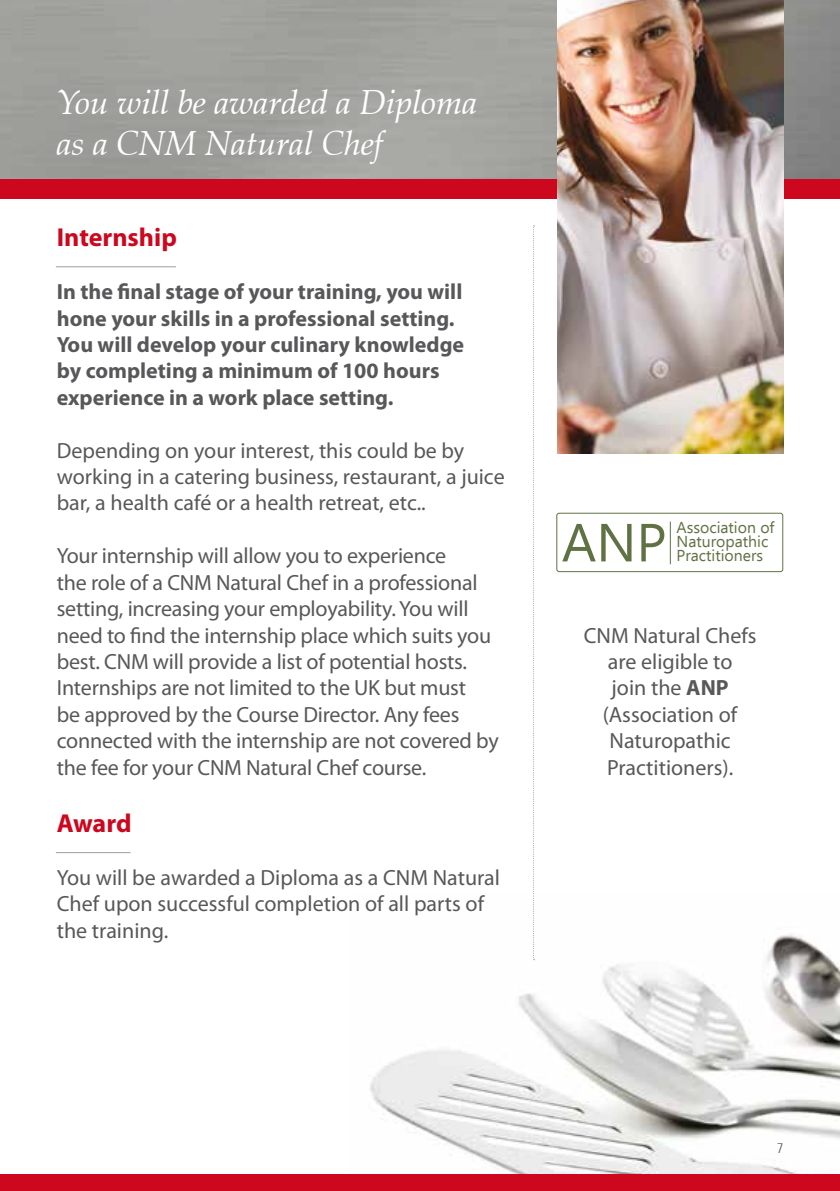
<style>
.page{position:relative;width:840px;height:1191px;background:#fff}
.page>*{position:absolute;margin:0;border:0;box-sizing:border-box;transform-origin:0 0}
.t1{font:53.6px "Ebrima";color:#5f7243}
.t2{font:italic 34px/40.8px "Zapf Calligraphic 801 BT";color:#fff}
.t3{font:700 26px "Myriad Pro";color:#cd071e}
.t4{font:22px/26.4px "Myriad Pro";letter-spacing:-.01em;color:#58585a}
.t5{font:700 22px/26.4px "Myriad Pro";color:#58585a}
.t6{font:15.8px/14px "Ebrima";color:#5f7243}
.t7{font:300 condensed 14px "Zurich BT";color:#58585a}
.s1{font-weight:700}
</style>
<div class="page">
<img style="left:370px;top:934px;width:469px;height:240px">
<img style="left:0;top:0;width:839px;height:179px">
<div style="left:0;top:179px;width:839px;height:19px;background:#cd071e"></div>
<div style="left:0;top:1174px;width:839px;height:17px;background:#cd071e"></div>
<svg style="left:532px;top:225px;width:2px;height:735px"></svg>
<hr style="left:56px;top:266px;width:120px;height:1px;background:#9c9e9f">
<hr style="left:56px;top:852px;width:74px;height:1px;background:#9c9e9f">
<img style="left:556px;top:0;width:226px;height:454px">
<div style="left:556px;top:513px;width:226px;height:59px;border:1px solid #5f7243;border-radius:2px"></div>
<hr style="left:669px;top:521px;width:1px;height:43px;background:#5f7243">
<h2 class="t2" style="left:57px;top:82px;width:422px">You will be awarded a Diploma as a CNM Natural Chef</h2>
<p class="t3" style="left:57px;top:221px;width:122px">Internship</p>
<p class="t5" style="left:57px;top:278px;width:409px">In the final stage of your training, you will hone your skills in a professional setting.<br>You will develop your culinary knowledge by completing a minimum of 100 hours experience in a work place setting.</p>
<p class="t4" style="left:57px;top:437px;width:449px">Depending on your interest, this could be by working in a catering business, restaurant, a juice bar, a health café or a health retreat, etc..</p>
<p class="t4" style="left:57px;top:542px;width:443px">Your internship will allow you to experience<br>the role of a CNM Natural Chef in a professional setting, increasing your employability. You will need to find the internship place which suits you best. CNM will provide a list of potential hosts.<br>Internships are not limited to the UK but must<br>be approved by the Course Director. Any fees connected with the internship are not covered by the fee for your CNM Natural Chef course.</p>
<p class="t3" style="left:57px;top:806px;width:76px">Award</p>
<p class="t4" style="left:57px;top:864px;width:444px">You will be awarded a Diploma as a CNM Natural<br>Chef upon successful completion of all parts of the training.</p>
<h1 class="t1" style="left:561px;top:504px;width:106px">ANP</h1>
<p class="t6" style="left:676px;top:521px;width:99px">Association of<br>Naturopathic</p>
<p class="t6" style="left:676px;top:549px;width:88px">Practitioners</p>
<p class="t4" style="left:583px;top:621px;width:174px;text-align:center">CNM Natural Chefs are eligible to<br>join the <span class="s1">ANP </span>(Association of<br>Naturopathic<br>Practitioners).</p>
<p class="t7" style="left:776px;top:1139px;width:8px">7</p>
</div>
